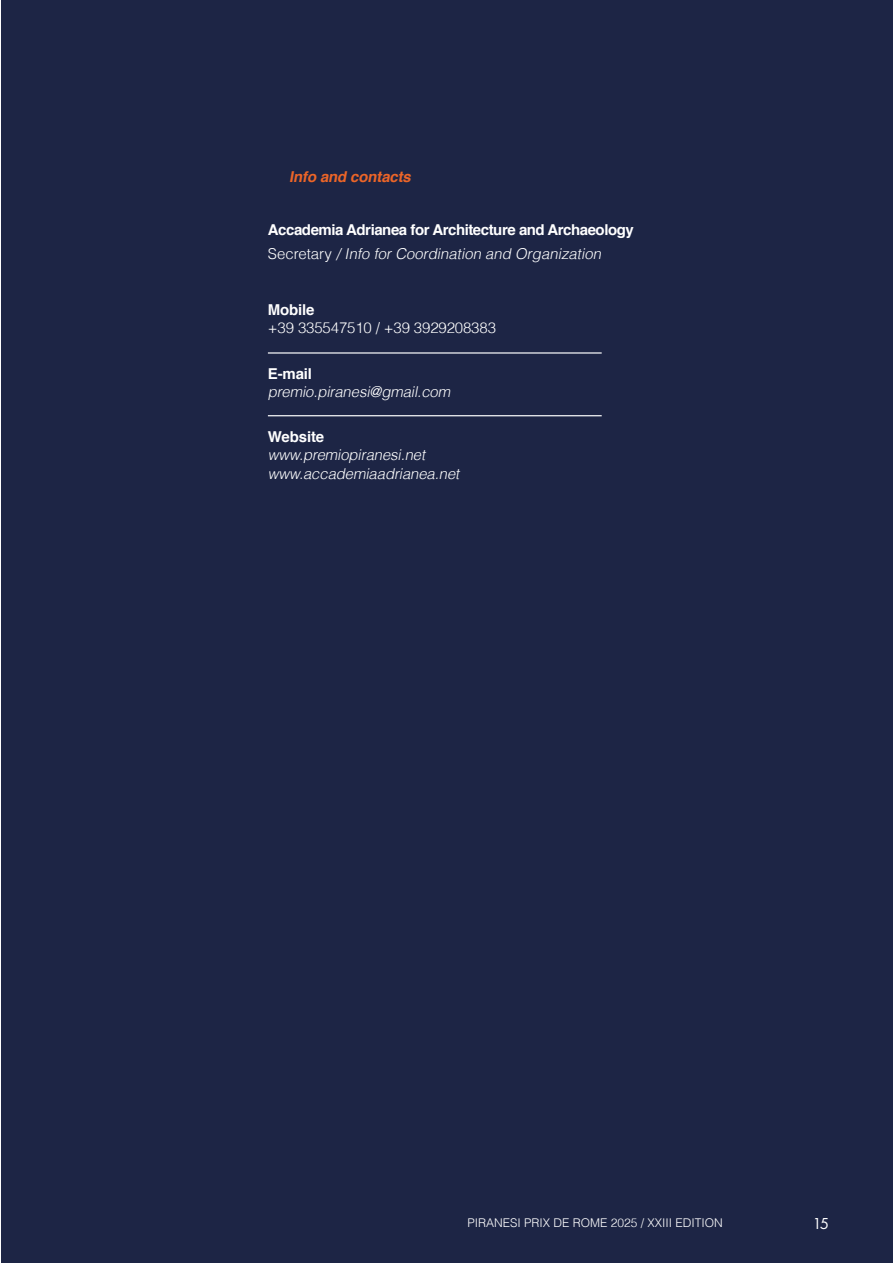
<style>
.page{position:relative;width:893px;height:1263px;background:#fff}
.page>*{position:absolute;margin:0;border:0;box-sizing:border-box;transform-origin:0 0}
.t1{font:16.5px "Futura PT";color:#fff}
.t2{font:italic 300 15px/19.5px "Helvetica";color:#fff}
.t3{font:700 15px "Helvetica";letter-spacing:-.03em;color:#fff}
.t4{font:300 15px "Helvetica";letter-spacing:-.01em;color:#fff}
.t5{font:italic 700 15px "Helvetica";color:#ec6528}
.t6{font:700 15px "Helvetica";letter-spacing:-.01em;color:#fff}
.t7{font:300 12px "Helvetica";color:#fff}
.s1{font-style:normal}
</style>
<div class="page">
<div style="left:1px;top:0;width:892px;height:1263px;background:#1d2545"></div>
<hr style="left:268px;top:352px;width:334px;height:2px;background:#fff">
<hr style="left:268px;top:415px;width:334px;height:1px;background:#fff">
<p class="t5" style="left:289px;top:164px;width:128px">Info and contacts</p>
<p class="t3" style="left:268px;top:217px;width:367px">Accademia Adrianea for Architecture and Archaeology</p>
<p class="t2" style="left:268px;top:244px;width:338px"><span class="s1">S e c r e t a r y</span> / Info for Coordination and Organization</p>
<p class="t3" style="left:268px;top:298px;width:48px">Mobile</p>
<p class="t4" style="left:268px;top:319px;width:230px">+39 335547510 / +39 3929208383</p>
<p class="t3" style="left:268px;top:362px;width:46px">E-mail</p>
<p class="t2" style="left:268px;top:382px;width:187px">premio.piranesi@gmail.com</p>
<p class="t6" style="left:268px;top:424px;width:58px">Website</p>
<p class="t2" style="left:268px;top:445px;width:196px">www.premiopiranesi.net www.accademiaadrianea.net</p>
<p class="t7" style="left:467px;top:1215px;width:257px">PIRANESI PRIX DE ROME 2025 / XXIII EDITION</p>
<p class="t1" style="left:812px;top:1213px;width:18px">15</p>
</div>
